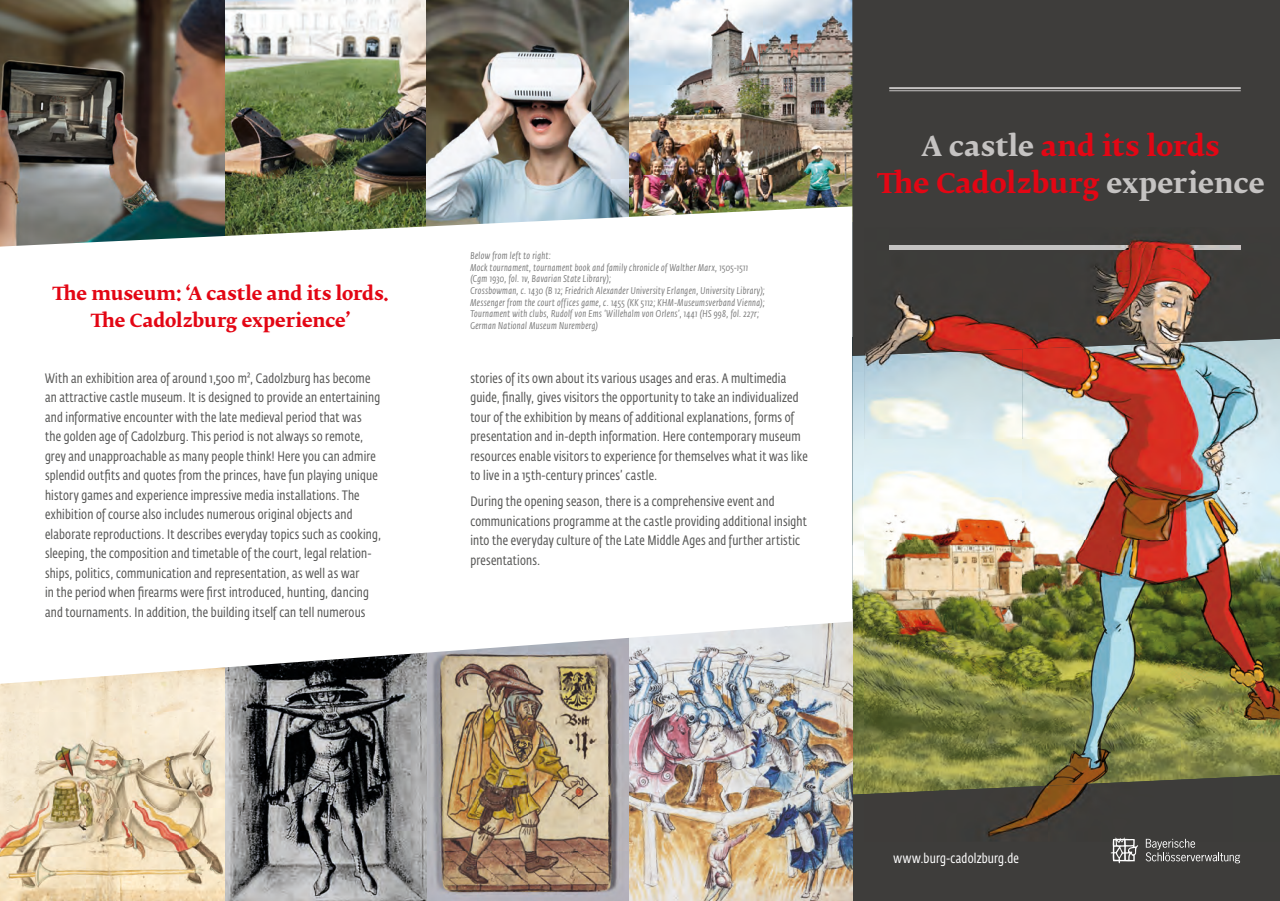
<style>
.page{position:relative;width:1280px;height:901px;background:#fff}
.page>*{position:absolute;margin:0;border:0;box-sizing:border-box;transform-origin:0 0}
.t1{font:700 27px/37.7px "Fedra Serif B Std";letter-spacing:.005em;color:#e30614}
.t2{font:700 18px/27px "Fedra Serif B Std";letter-spacing:-.005em;color:#e30614;text-align:center}
.t3{font:13.65px "Fedra Sans Cond Std";letter-spacing:.015em;color:#fff}
.t4{font:13.5px/19.5px "Fedra Sans Cond Std";letter-spacing:.02em;color:#575756}
.t5{font:italic 9.75px/11.7px "Fedra Sans Cond Std";letter-spacing:.04em;color:#7c7c7c}
.s1{color:#c5c3c2}
</style>
<div class="page">
<img style="left:852px;top:356px;width:12px;height:418px">
<div style="left:852px;top:774px;width:428px;height:126px;background:#3e3d3b"></div>
<img style="left:0;top:0;width:225px;height:206px">
<img style="left:225px;top:0;width:202px;height:206px">
<img style="left:427px;top:0;width:202px;height:206px">
<img style="left:629px;top:0;width:223px;height:206px">
<div style="left:852px;top:0;width:428px;height:356px;background:#3e3d3b"></div>
<img style="left:0;top:206px;width:852px;height:41px">
<img style="left:0;top:684px;width:225px;height:216px">
<img style="left:225px;top:684px;width:202px;height:216px">
<img style="left:427px;top:684px;width:202px;height:216px">
<img style="left:629px;top:684px;width:223px;height:216px">
<svg style="left:0;top:621px;width:852px;height:63px"></svg>
<hr style="left:889px;top:87px;width:351px;height:2px;background:#c5c3c2">
<hr style="left:889px;top:90px;width:351px;height:1px;background:#c5c3c2">
<img style="left:864px;top:355px;width:158px;height:388px">
<img style="left:1022px;top:355px;width:158px;height:388px">
<img style="left:1180px;top:342px;width:100px;height:432px">
<img style="left:864px;top:743px;width:317px;height:31px">
<img style="left:864px;top:774px;width:416px;height:67px">
<img style="left:864px;top:227px;width:317px;height:128px">
<img style="left:1180px;top:227px;width:100px;height:115px">
<img style="left:889px;top:245px;width:351px;height:4px">
<svg style="left:1110px;top:837px;width:28px;height:26px"></svg>
<svg style="left:1145px;top:838px;width:95px;height:25px;background:#5b5a58"></svg>
<svg style="left:0;top:0;width:3px;height:4px"></svg>
<svg style="left:0;top:895px;width:3px;height:6px"></svg>
<svg style="left:1276px;top:0;width:4px;height:4px"></svg>
<svg style="left:1276px;top:895px;width:4px;height:6px"></svg>
<svg style="left:877px;top:170px;width:36px;height:23px"></svg>
<h2 class="t2" style="left:76px;top:281px;width:313px">e museum: ‘A castle and its lords. e Cadolzburg experience’</h2>
<p class="t4" style="left:45px;top:368px;width:337px">With an exhibition area of around 1,500 m², Cadolzburg has become an attractive castle museum. It is designed to provide an entertaining and informative encounter with the late medieval period that was<br>the golden age of Cadolzburg. This period is not always so remote, grey and unapproachable as many people think! Here you can admire splendid outfits and quotes from the princes, have fun playing unique history games and experience impressive media installations. The exhibition of course also includes numerous original objects and elaborate reproductions. It describes everyday topics such as cooking, sleeping, the composition and timetable of the court, legal relation&shy;ships, politics, communication and representation, as well as war<br>in the period when firearms were first introduced, hunting, dancing and tournaments. In addition, the building itself can tell numerous</p>
<p class="t5" style="left:470px;top:250px;width:296px">Below from left to right:<br>Mock tournament, tournament book and family chronicle of Walther Marx, 1505-1511 (Cgm 1930, fol. 1v, Bavarian State Library);<br>Crossbowman, c. 1430 (B 12; Friedrich Alexander University Erlangen, University Library); Messenger from the court offices game, c. 1455 (KK 5112; KHM-Museumsverband Vienna); Tournament with clubs, Rudolf von Ems ‘Willehalm von Orlens’, 1441 (HS 998, fol. 227r; German National Museum Nuremberg)</p>
<p class="t4" style="left:470px;top:368px;width:339px">stories of its own about its various usages and eras. A multimedia guide, finally, gives visitors the opportunity to take an individualized tour of the exhibition by means of additional explanations, forms of presentation and in-depth information. Here contemporary museum resources enable visitors to experience for themselves what it was like to live in a 15th-century princes’ castle.</p>
<p class="t4" style="left:470px;top:492px;width:338px">During the opening season, there is a comprehensive event and communications programme at the castle providing additional insight into the everyday culture of the Late Middle Ages and further artistic presentations.</p>
<h1 class="t1" style="left:913px;top:129px;width:352px;text-indent:9px"><span class="s1">A castle</span> and its lords<br>e Cadolzburg <span class="s1">experience</span></h1>
<p class="t3" style="left:893px;top:849px;width:127px">www.burg-cadolzburg.de</p>
</div>
